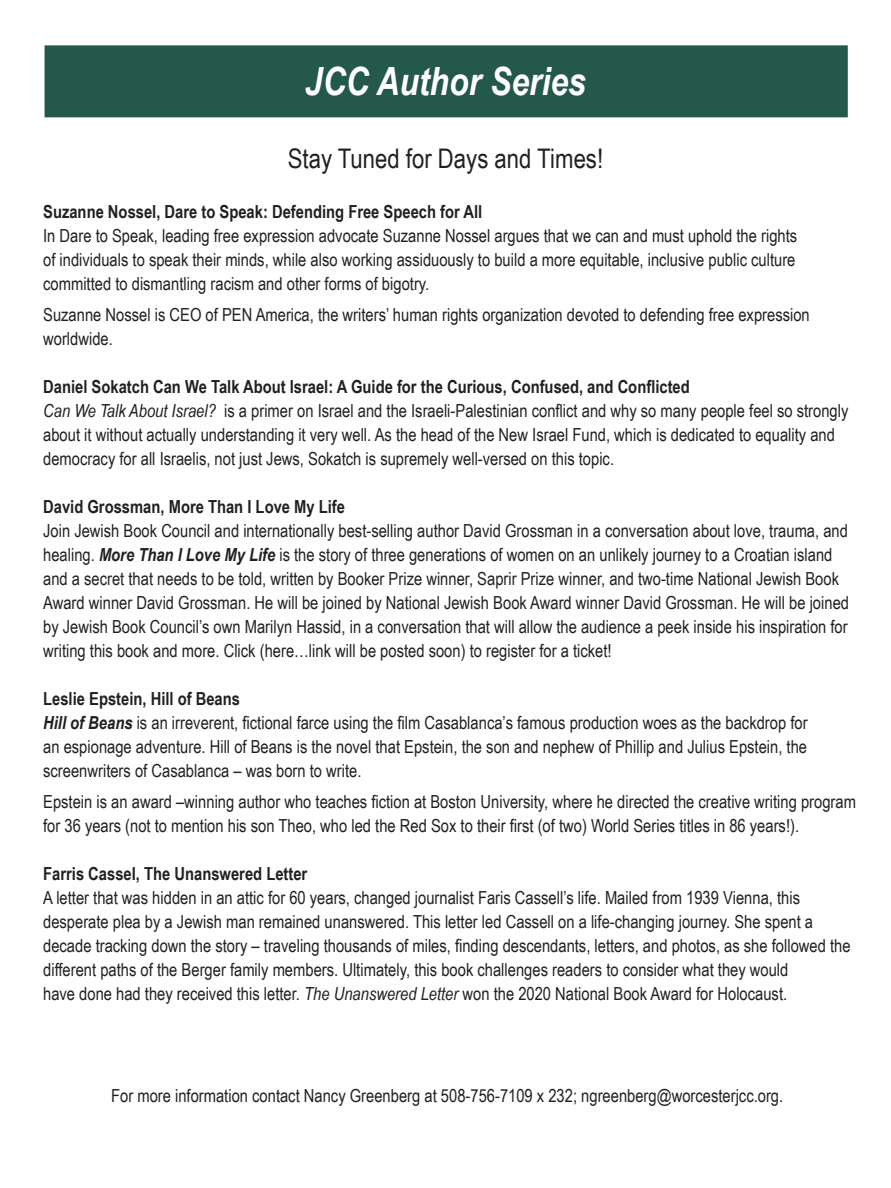
<style>
.page{position:relative;width:891px;height:1188px;background:#fff}
.page>*{position:absolute;margin:0;border:0;box-sizing:border-box;transform-origin:0 0}
.t1{font:italic 700 39px "Arial Narrow";color:#fff}
.t2{font:27px "Arial Narrow";color:#231f20}
.t3{font:18px/24px "Arial Narrow";color:#231f20}
.t4{font:700 18px "Arial Narrow";color:#231f20}
.s1{font-weight:700}
.s2{font-style:italic}
.s3{font-weight:700;font-style:italic}
</style>
<div class="page">
<div style="left:45px;top:45px;width:803px;height:72px;background:#23584a;border:2px solid #23584a"></div>
<h1 class="t1" style="left:305px;top:52px;width:283px">JCC Author Series</h1>
<h2 class="t2" style="left:288px;top:139px;width:317px">Stay Tuned for Days and Times!</h2>
<p class="t4" style="left:43px;top:199px;width:441px">Suzanne Nossel, Dare to Speak: Defending Free Speech for All</p>
<p class="t3" style="left:43px;top:223px;width:756px;text-align:justify">In Dare to Speak, leading free expression advocate Suzanne Nossel argues that we can and must uphold the rights of individuals to speak their minds, while also working assiduously to build a more equitable, inclusive public culture committed to dismantling racism and other forms of bigotry.</p>
<p class="t3" style="left:43px;top:302px;width:768px">Suzanne Nossel is CEO of PEN America, the writers’ human rights organization devoted to defending free expression worldwide.</p>
<p class="t3" style="left:43px;top:374px;width:807px"><span class="s1">Daniel Sokatch Can We Talk About Israel: A Guide for the Curious, Confused, and Conflicted<br></span><span class="s2">Can We Talk About Israel?</span> is a primer on Israel and the Israeli-Palestinian conflict and why so many people feel so strongly about it without actually understanding it very well. As the head of the New Israel Fund, which is dedicated to equality and democracy for all Israelis, not just Jews, Sokatch is supremely well-versed on this topic.</p>
<p class="t4" style="left:43px;top:493px;width:303px">David Grossman, More Than I Love My Life</p>
<p class="t3" style="left:43px;top:518px;width:807px">Join Jewish Book Council and internationally best-selling author David Grossman in a conversation about love, trauma, and healing. <span class="s3">More Than I Love My Life</span> is the story of three generations of women on an unlikely journey to a Croatian island and a secret that needs to be told, written by Booker Prize winner, Saprir Prize winner, and two-time National Jewish Book Award winner David Grossman. He will be joined by National Jewish Book Award winner David Grossman. He will be joined by Jewish Book Council’s own Marilyn Hassid, in a conversation that will allow the audience a peek inside his inspiration for writing this book and more. Click (here…link will be posted soon) to register for a ticket!</p>
<p class="t3" style="left:43px;top:686px;width:766px"><span class="s1">Leslie Epstein, Hill of Beans<br></span><span class="s3">Hill of Beans</span> is an irreverent, fictional farce using the film Casablanca’s famous production woes as the backdrop for an espionage adventure. Hill of Beans is the novel that Epstein, the son and nephew of Phillip and Julius Epstein, the screenwriters of Casablanca – was born to write.</p>
<p class="t3" style="left:43px;top:789px;width:814px">Epstein is an award –winning author who teaches fiction at Boston University, where he directed the creative writing program for 36 years (not to mention his son Theo, who led the Red Sox to their first (of two) World Series titles in 86 years!).</p>
<p class="t4" style="left:43px;top:860px;width:266px">Farris Cassel, The Unanswered Letter</p>
<p class="t3" style="left:43px;top:885px;width:809px">A letter that was hidden in an attic for 60 years, changed journalist Faris Cassell’s life. Mailed from 1939 Vienna, this desperate plea by a Jewish man remained unanswered. This letter led Cassell on a life-changing journey. She spent a decade tracking down the story – traveling thousands of miles, finding descendants, letters, and photos, as she followed the different paths of the Berger family members. Ultimately, this book challenges readers to consider what they would<br>have done had they received this letter. <span class="s2">The Unanswered Letter</span> won the 2020 National Book Award for Holocaust.</p>
<p class="t3" style="left:111px;top:1083px;width:674px">For more information contact Nancy Greenberg at 508-756-7109 x 232; ngreenberg@worcesterjcc.org.</p>
</div>
